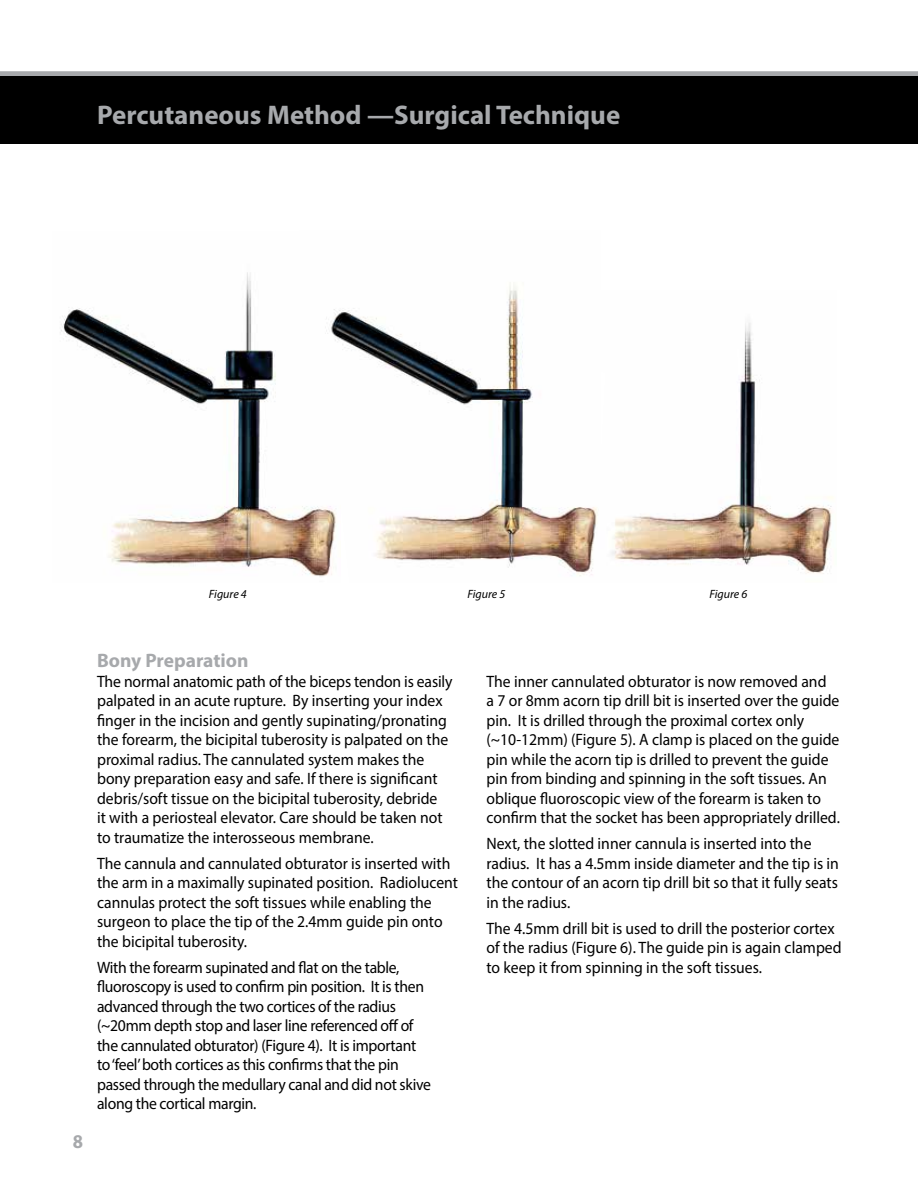
<style>
.page{position:relative;width:918px;height:1188px;background:#fff}
.page>*{position:absolute;margin:0;border:0;box-sizing:border-box;transform-origin:0 0}
.t1{font:700 27px "Myriad Pro";color:#a7a9ac}
.t2{font:700 19.5px "Myriad Pro";color:#a7a9ac}
.t3{font:700 19.5px "Myriad Pro";color:#a7a9ac;scale:.95 1}
.t4{font:16.5px/19.5px "Myriad Pro";color:#000;scale:.95 1}
.t5{font:16.5px/19.5px "Myriad Pro";letter-spacing:-.02em;color:#000;scale:.95 1}
.t6{font:italic 12px "Myriad Pro";color:#000}
</style>
<div class="page">
<div style="left:0;top:71px;width:918px;height:6px;background:#a7a9ac"></div>
<div style="left:0;top:76px;width:918px;height:68px;background:#000"></div>
<img style="left:61px;top:272px;width:238px;height:295px">
<img style="left:299px;top:282px;width:249px;height:295px">
<img style="left:548px;top:322px;width:285px;height:254px">
<h1 class="t1" style="left:97px;top:97px;width:525px">Percutaneous Method —Surgical Technique</h1>
<p class="t6" style="left:209px;top:587px;width:39px">Figure 4</p>
<p class="t6" style="left:468px;top:587px;width:39px">Figure 5</p>
<p class="t6" style="left:710px;top:587px;width:39px">Figure 6</p>
<p class="t3" style="left:73px;top:1128px;width:12px">8</p>
<p class="t2" style="left:97px;top:648px;width:153px">Bony Preparation</p>
<p class="t4" style="left:97px;top:671px;width:376px">The normal anatomic path of the biceps tendon is easily palpated in an acute rupture. By inserting your index finger in the incision and gently supinating/pronating the forearm, the bicipital tuberosity is palpated on the proximal radius. The cannulated system makes the bony preparation easy and safe. If there is significant debris/soft tissue on the bicipital tuberosity, debride<br>it with a periosteal elevator. Care should be taken not to traumatize the interosseous membrane.</p>
<p class="t4" style="left:97px;top:853px;width:381px">The cannula and cannulated obturator is inserted with the arm in a maximally supinated position. Radiolucent cannulas protect the soft tissues while enabling the surgeon to place the tip of the 2.4mm guide pin onto the bicipital tuberosity.</p>
<p class="t5" style="left:97px;top:957px;width:353px">With the forearm supinated and flat on the table, fluoroscopy is used to confirm pin position. It is then advanced through the two cortices of the radius (~20mm depth stop and laser line referenced off of the cannulated obturator) (Figure 4). It is important to ‘feel’ both cortices as this confirms that the pin passed through the medullary canal and did not skive along the cortical margin.</p>
<p class="t4" style="left:486px;top:671px;width:374px">The inner cannulated obturator is now removed and<br>a 7 or 8mm acorn tip drill bit is inserted over the guide pin. It is drilled through the proximal cortex only (~10-12mm) (Figure 5). A clamp is placed on the guide pin while the acorn tip is drilled to prevent the guide pin from binding and spinning in the soft tissues. An oblique fluoroscopic view of the forearm is taken to confirm that the socket has been appropriately drilled.</p>
<p class="t4" style="left:486px;top:834px;width:372px">Next, the slotted inner cannula is inserted into the radius. It has a 4.5mm inside diameter and the tip is in the contour of an acorn tip drill bit so that it fully seats in the radius.</p>
<p class="t4" style="left:486px;top:918px;width:375px">The 4.5mm drill bit is used to drill the posterior cortex of the radius (Figure 6). The guide pin is again clamped to keep it from spinning in the soft tissues.</p>
</div>
